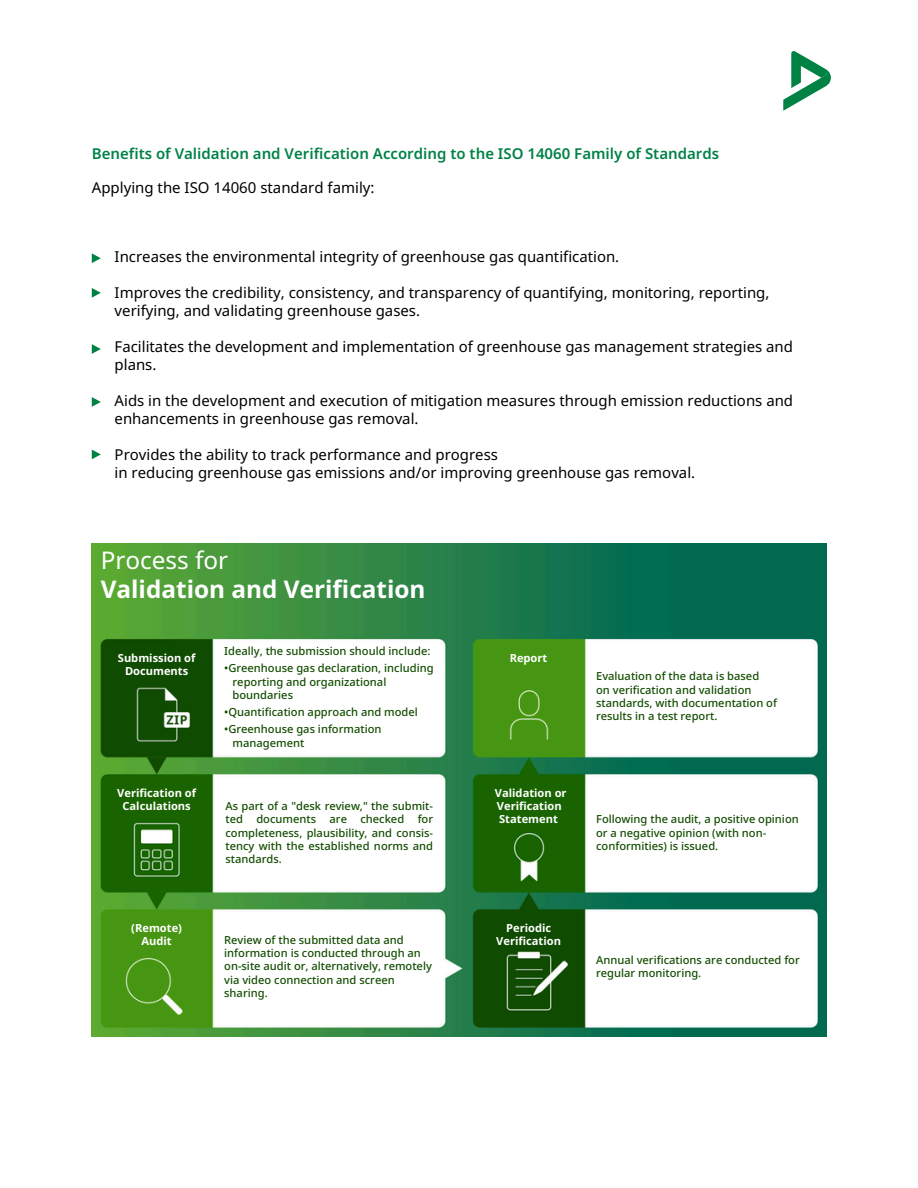
<style>
.page{position:relative;width:918px;height:1188px;background:#fff}
.page>*{position:absolute;margin:0;border:0;box-sizing:border-box;transform-origin:0 0}
.t1{font:700 24.3px/29.5px "Noto Sans";color:#fff}
.t2{font:15px/18px "Noto Sans";color:#000}
.t3{font:600 15px "Noto Sans";color:#008246}
.t4{font:500 11.1px/13.2px "Noto Sans";color:#134d00}
.t5{font:700 11.1px/13.4px "Noto Sans";color:#fff;text-align:center}
.s1{font-weight:400}
</style>
<div class="page">
<svg style="left:791px;top:51px;width:21px;height:10px"></svg>
<svg style="left:783px;top:61px;width:48px;height:50px"></svg>
<svg style="left:820px;top:62px;width:11px;height:17px"></svg>
<svg style="left:92px;top:253px;width:9px;height:10px"></svg>
<svg style="left:92px;top:288px;width:9px;height:10px"></svg>
<svg style="left:92px;top:344px;width:9px;height:10px"></svg>
<svg style="left:92px;top:397px;width:9px;height:10px"></svg>
<svg style="left:92px;top:450px;width:9px;height:9px"></svg>
<img style="left:92px;top:543px;width:734px;height:493px">
<p class="t3" style="left:92px;top:143px;width:629px">Benefits of Validation and Verification According to the ISO 14060 Family of Standards</p>
<h3 class="t2" style="left:92px;top:178px;width:284px">Applying the ISO 14060 standard family:</h3>
<p class="t2" style="left:115px;top:248px;width:506px">Increases the environmental integrity of greenhouse gas quantification.</p>
<p class="t2" style="left:115px;top:284px;width:656px">Improves the credibility, consistency, and transparency of quantifying, monitoring, reporting, verifying, and validating greenhouse gases.</p>
<p class="t2" style="left:115px;top:337px;width:680px">Facilitates the development and implementation of greenhouse gas management strategies and plans.</p>
<p class="t2" style="left:115px;top:391px;width:680px">Aids in the development and execution of mitigation measures through emission reductions and enhancements in greenhouse gas removal.</p>
<p class="t2" style="left:115px;top:445px;width:385px">Provides the ability to track performance and progress</p>
<p class="t2" style="left:115px;top:463px;width:582px">in reducing greenhouse gas emissions and/or improving greenhouse gas removal.</p>
<h2 class="t1" style="left:101px;top:545px;width:326px"><span class="s1">Process for<br></span>Validation and Verification</h2>
<p class="t5" style="left:118px;top:651px;width:79px">Submission of</p>
<p class="t5" style="left:125px;top:664px;width:65px">Documents</p>
<h2 class="t4" style="left:224px;top:644px;width:208px">Ideally, the submission should include:</h2>
<h2 class="t4" style="left:224px;top:661px;width:211px">•Greenhouse gas declaration, including</h2>
<h2 class="t4" style="left:233px;top:675px;width:155px">reporting and organizational boundaries</h2>
<h2 class="t4" style="left:224px;top:705px;width:195px">•Quantification approach and model</h2>
<h2 class="t4" style="left:224px;top:722px;width:159px">•Greenhouse gas information</h2>
<h2 class="t4" style="left:233px;top:736px;width:73px">management</h2>
<h1 class="t5" style="left:117px;top:786px;width:80px">Verification of</h1>
<h2 class="t5" style="left:123px;top:799px;width:70px">Calculations</h2>
<h2 class="t4" style="left:225px;top:799px;width:209px;text-align:justify">As part of a "desk review," the submit&shy;ted documents are checked for completeness, plausibility, and consis&shy;tency with the established norms and standards.</h2>
<p class="t5" style="left:131px;top:921px;width:52px">(Remote)<br>Audit</p>
<p class="t4" style="left:224px;top:933px;width:209px">Review of the submitted data and information is conducted through an on-site audit or, alternatively, remotely via video connection and screen sharing.</p>
<p class="t5" style="left:510px;top:651px;width:39px">Report</p>
<h2 class="t5" style="left:495px;top:786px;width:73px;text-align:left">Validation or<br>Verification</h2>
<h2 class="t5" style="left:499px;top:812px;width:60px">Statement</h2>
<p class="t5" style="left:496px;top:921px;width:66px">Periodic<br>Verification</p>
<p class="t4" style="left:596px;top:669px;width:182px">Evaluation of the data is based<br>on verification and validation standards, with documentation of results in a test report.</p>
<p class="t4" style="left:596px;top:813px;width:204px">Following the audit, a positive opinion or a negative opinion (with non&shy;conformities) is issued.</p>
<p class="t4" style="left:596px;top:953px;width:205px">Annual verifications are conducted for regular monitoring.</p>
</div>
